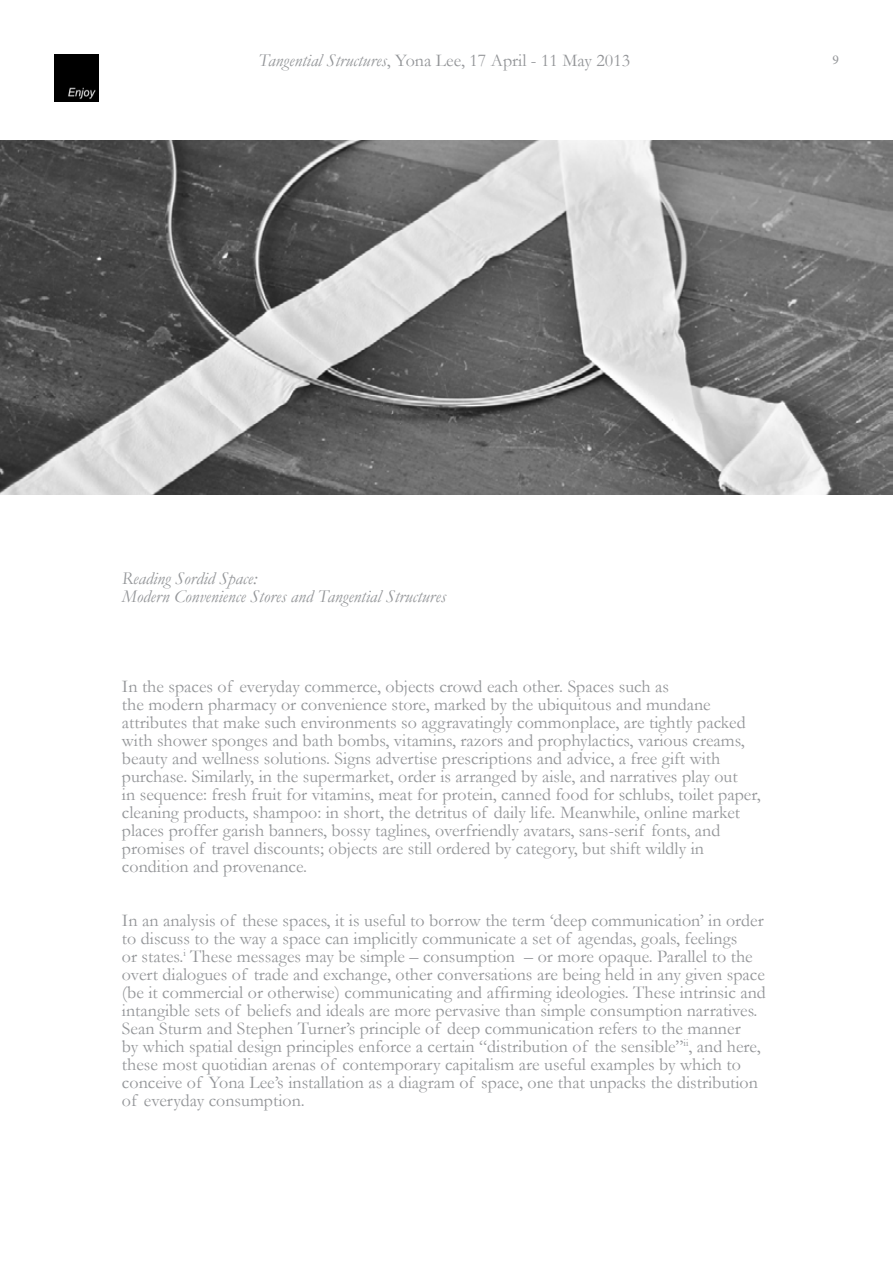
<style>
.page{position:relative;width:893px;height:1263px;background:#fff}
.page>*{position:absolute;margin:0;border:0;box-sizing:border-box;transform-origin:0 0}
.t1{font:18px/18px "Garamond";color:#939598}
.t2{font:italic 18px "Garamond";color:#939598}
.t3{font:13.5px "Minion Pro";color:#939598}
.s1{font-style:italic}
</style>
<div class="page">
<img style="left:0;top:141px;width:893px;height:354px">
<img style="left:54px;top:54px;width:45px;height:48px">
<p class="t1" style="left:258px;top:51px;width:373px"><span class="s1">Tangential Structures</span>, Yona Lee, 17 April - 11 May 2013</p>
<p class="t3" style="left:832px;top:50px;width:8px">9</p>
<p class="t2" style="left:122px;top:567px;width:136px">Reading Sordid Space:</p>
<p class="t2" style="left:122px;top:585px;width:325px">Modern Convenience Stores and Tangential Structures</p>
<p class="t1" style="left:122px;top:677px;width:549px">In the spaces of everyday commerce, objects crowd each other. Spaces such as</p>
<p class="t1" style="left:122px;top:695px;width:590px">the modern pharmacy or convenience store, marked by the ubiquitous and mundane</p>
<p class="t1" style="left:122px;top:713px;width:625px;text-align:justify">attributes that make such environments so aggravatingly commonplace, are tightly packed with shower sponges and bath bombs, vitamins, razors and prophylactics, various creams, beauty and wellness solutions. Signs advertise prescriptions and advice, a free gift with</p>
<p class="t1" style="left:122px;top:767px;width:617px">purchase. Similarly, in the supermarket, order is arranged by aisle, and narratives play out</p>
<p class="t1" style="left:122px;top:785px;width:640px">in sequence: fresh fruit for vitamins, meat for protein, canned food for schlubs, toilet paper, cleaning products, shampoo: in short, the detritus of daily life. Meanwhile, online market places proffer garish banners, bossy taglines, overfriendly avatars, sans-serif fonts, and</p>
<p class="t1" style="left:122px;top:839px;width:584px">promises of travel discounts; objects are still ordered by category, but shift wildly in</p>
<p class="t1" style="left:122px;top:857px;width:187px">condition and provenance.</p>
<p class="t1" style="left:122px;top:911px;width:645px">In an analysis of these spaces, it is useful to borrow the term ‘deep communication’ in order to discuss to the way a space can implicitly communicate a set of agendas, goals, feelings<br>or states.<sup>i</sup> These messages may be simple – consumption – or more opaque. Parallel to the overt dialogues of trade and exchange, other conversations are being held in any given space (be it commercial or otherwise) communicating and affirming ideologies. These intrinsic and intangible sets of beliefs and ideals are more pervasive than simple consumption narratives.<br>Sean Sturm and Stephen Turner’s principle of deep communication refers to the manner<br>by which spatial design principles enforce a certain “distribution of the sensible”<sup>ii</sup>, and here, these most quotidian arenas of contemporary capitalism are useful examples by which to conceive of Yona Lee’s installation as a diagram of space, one that unpacks the distribution of everyday consumption.</p>
</div>
